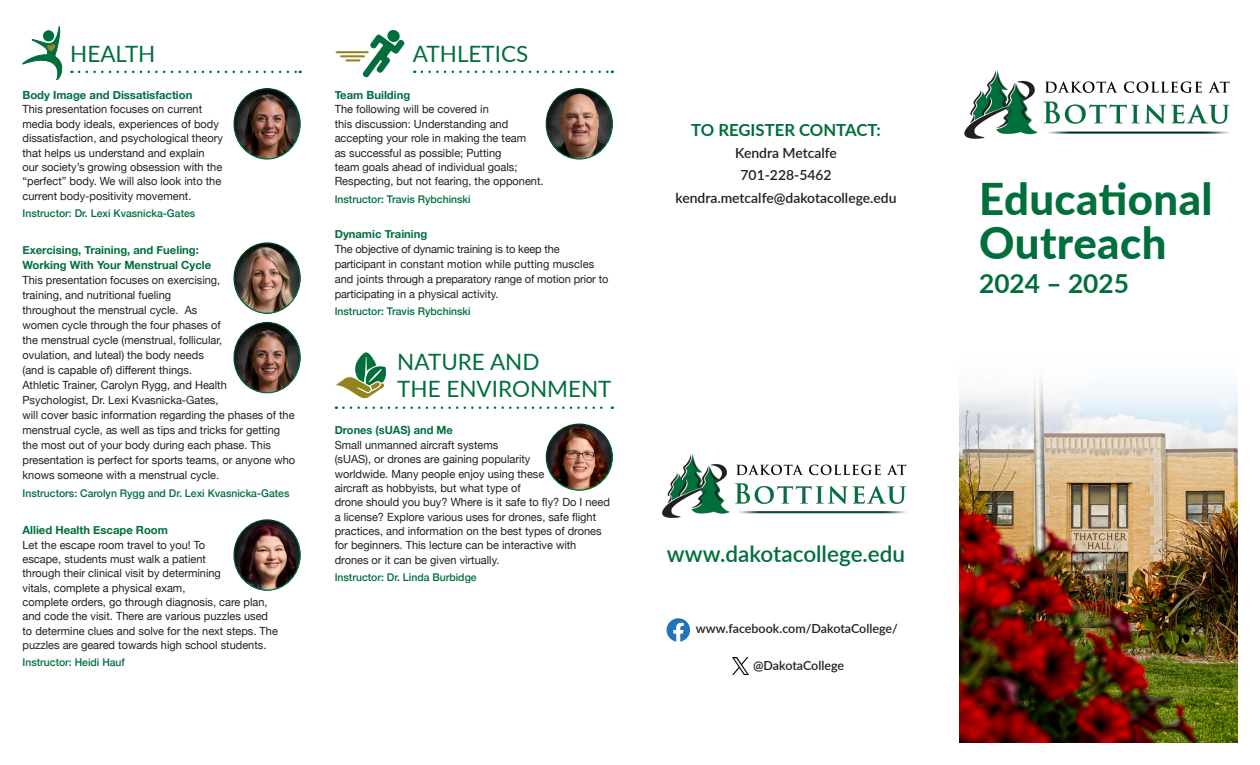
<style>
.page{position:relative;width:1260px;height:765px;background:#fff}
.page>*{position:absolute;margin:0;border:0;box-sizing:border-box;transform-origin:0 0}
.t1{font:800 43.75px/43.8px "Lato";letter-spacing:.01em;color:#006f3c}
.t2{font:700 26.25px "Lato";color:#006f3c}
.category_headers{font:22.5px/27px "Lato";color:#006f3c}
.t3{font:600 22.5px "Lato";color:#006f3c}
.t4{font:700 16.75px "Lato";color:#006f3c}
.t5{font:600 13.88px/22.2px "Lato";color:#231f20;text-align:center}
.t6{font:600 12.5px "Lato";color:#231f20}
.text{font:11.25px/14.4px "Helvetica Neue";color:#231f20}
.t7{font:700 11.25px/15px "Helvetica Neue";color:#006f3c}
.instructor{font:500 10.62px "Helvetica Neue";color:#006f3c}
</style>
<div class="page">
<img style="left:959px;top:378px;width:279px;height:364px">
<svg style="left:667px;top:618px;width:23px;height:24px"></svg>
<img style="left:733px;top:658px;width:16px;height:17px">
<img style="left:964px;top:70px;width:266px;height:69px">
<img style="left:662px;top:453px;width:245px;height:65px">
<svg style="left:79px;top:71px;width:222px;height:2px"></svg>
<svg style="left:22px;top:26px;width:40px;height:55px"></svg>
<div style="left:233px;top:87px;width:70px;height:73px;background:#231f20;opacity:.49"></div>
<div style="left:233px;top:518px;width:70px;height:74px;background:#231f20;opacity:.49"></div>
<div style="left:233px;top:320px;width:70px;height:74px;background:#231f20;opacity:.49"></div>
<div style="left:233px;top:241px;width:70px;height:74px;background:#231f20;opacity:.49"></div>
<div style="left:545px;top:87px;width:70px;height:73px;background:#231f20;opacity:.49"></div>
<svg style="left:422px;top:71px;width:191px;height:2px"></svg>
<hr style="left:341px;top:55px;width:23px;height:2px;background:#92851d">
<hr style="left:337px;top:51px;width:31px;height:2px;background:#92851d">
<svg style="left:346px;top:30px;width:59px;height:47px"></svg>
<svg style="left:343px;top:406px;width:270px;height:3px"></svg>
<svg style="left:335px;top:352px;width:51px;height:47px"></svg>
<div style="left:545px;top:421px;width:70px;height:70px;background:#231f20;opacity:.49"></div>
<p class="category_headers" style="left:70px;top:39px;width:87px">HEALTH</p>
<p class="t7" style="left:22px;top:88px;width:171px">Body Image and Dissatisfaction</p>
<p class="text" style="left:22px;top:103px;width:202px">This presentation focuses on current media body ideals, experiences of body dissatisfaction, and psychological theory that helps us understand and explain our society’s growing obsession with the “perfect” body. We will also look into the current body-positivity movement.</p>
<p class="instructor" style="left:22px;top:205px;width:174px">Instructor: Dr. Lexi Kvasnicka-Gates</p>
<p class="t7" style="left:22px;top:243px;width:190px">Exercising, Training, and Fueling:<br>Working With Your Menstrual Cycle</p>
<p class="text" style="left:22px;top:274px;width:274px;line-height:15px">This presentation focuses on exercising,<br>training, and nutritional fueling<br>throughout the menstrual cycle. As<br>women cycle through the four phases of<br>the menstrual cycle (menstrual, follicular,<br>ovulation, and luteal) the body needs<br>(and is capable of) different things.<br>Athletic Trainer, Carolyn Rygg, and Health Psychologist, Dr. Lexi Kvasnicka-Gates,<br>will cover basic information regarding the phases of the menstrual cycle, as well as tips and tricks for getting the most out of your body during each phase. This presentation is perfect for sports teams, or anyone who knows someone with a menstrual cycle.</p>
<p class="instructor" style="left:22px;top:484px;width:268px">Instructors: Carolyn Rygg and Dr. Lexi Kvasnicka-Gates</p>
<p class="t7" style="left:22px;top:523px;width:147px">Allied Health Escape Room</p>
<p class="text" style="left:22px;top:538px;width:257px">Let the escape room travel to you! To<br>escape, students must walk a patient<br>through their clinical visit by determining<br>vitals, complete a physical exam,<br>complete orders, go through diagnosis, care plan, and code the visit. There are various puzzles used to determine clues and solve for the next steps. The puzzles are geared towards high school students.</p>
<p class="instructor" style="left:22px;top:654px;width:104px">Instructor: Heidi Hauf</p>
<p class="category_headers" style="left:413px;top:39px;width:117px">ATHLETICS</p>
<p class="t7" style="left:335px;top:88px;width:77px">Team Building</p>
<p class="text" style="left:335px;top:103px;width:210px">The following will be covered in<br>this discussion: Understanding and accepting your role in making the team<br>as successful as possible; Putting<br>team goals ahead of individual goals; Respecting, but not fearing, the opponent.</p>
<p class="instructor" style="left:335px;top:190px;width:138px">Instructor: Travis Rybchinski</p>
<p class="t7" style="left:335px;top:226px;width:94px">Dynamic Training</p>
<p class="text" style="left:335px;top:242px;width:275px;line-height:15px">The objective of dynamic training is to keep the participant in constant motion while putting muscles and joints through a preparatory range of motion prior to participating in a physical activity.</p>
<p class="instructor" style="left:335px;top:302px;width:138px">Instructor: Travis Rybchinski</p>
<p class="category_headers" style="left:397px;top:348px;width:216px">NATURE AND<br>THE ENVIRONMENT</p>
<p class="t7" style="left:335px;top:423px;width:120px">Drones (sUAS) and Me</p>
<p class="text" style="left:335px;top:438px;width:277px">Small unmanned aircraft systems<br>(sUAS), or drones are gaining popularity<br>worldwide. Many people enjoy using these<br>aircraft as hobbyists, but what type of<br>drone should you buy? Where is it safe to fly? Do I need a license? Explore various uses for drones, safe flight practices, and information on the best types of drones for beginners. This lecture can be interactive with drones or it can be given virtually.</p>
<p class="instructor" style="left:335px;top:569px;width:143px">Instructor: Dr. Linda Burbidge</p>
<p class="t4" style="left:691px;top:117px;width:191px">TO REGISTER CONTACT:</p>
<p class="t5" style="left:735px;top:141px;width:103px">Kendra Metcalfe</p>
<p class="t5" style="left:675px;top:164px;width:223px">701-228-5462 kendra.metcalfe@dakotacollege.edu</p>
<p class="t1" style="left:979px;top:176px;width:235px">Educational<br>Outreach</p>
<p class="t2" style="left:979px;top:264px;width:151px">2024 – 2025</p>
<p class="t3" style="left:667px;top:537px;width:240px">www.dakotacollege.edu</p>
<p class="t6" style="left:696px;top:619px;width:204px">www.facebook.com/DakotaCollege/</p>
<p class="t6" style="left:753px;top:656px;width:93px">@DakotaCollege</p>
</div>
